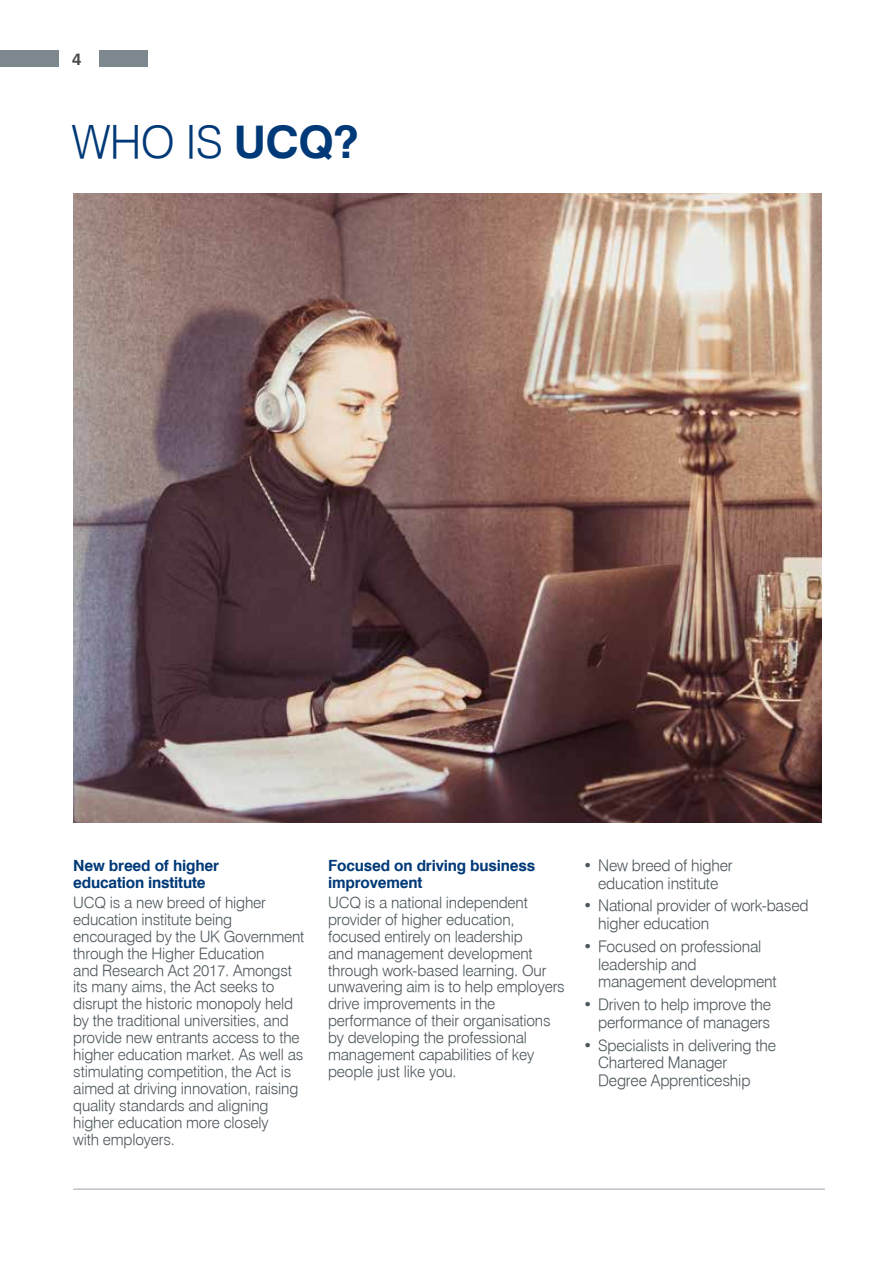
<style>
.page{position:relative;width:893px;height:1263px;background:#fff}
.page>*{position:absolute;margin:0;border:0;box-sizing:border-box;transform-origin:0 0}
.t1{font:45px "Swiss 721 Light BT";color:#003977}
.t2{font:700 16.5px "Swiss 721 BT";color:#4a4a49}
.t3{font:15.75px/17.7px "Swiss 721 Light BT";letter-spacing:-.015em;color:#4c565c}
.Body_copy{font:15.45px/17px "Swiss 721 Light BT";letter-spacing:-.01em;color:#4c565c}
.Heading{font:700 15.45px/16.8px "Swiss 721 BT";letter-spacing:-.01em;color:#003977}
.s1{font-family:"Swiss 721 BT";font-weight:700}
</style>
<div class="page">
<hr style="left:73px;top:1188px;width:752px;height:2px;background:#a5aeb4">
<img style="left:73px;top:193px;width:748px;height:630px">
<div style="left:99px;top:51px;width:48px;height:16px;background:#7c878e"></div>
<div style="left:0;top:51px;width:58px;height:16px;background:#7c878e"></div>
<p class="t2" style="left:72px;top:50px;width:11px">4</p>
<p class="t1" style="left:72px;top:115px;width:288px">WHO IS <span class="s1">UCQ?</span></p>
<p class="Heading" style="left:73px;top:857px;width:147px">New breed of higher education institute</p>
<p class="Body_copy" style="left:73px;top:893px;width:233px">UCQ is a new breed of higher education institute being encouraged by the UK Government through the Higher Education<br>and Research Act 2017. Amongst its many aims, the Act seeks to disrupt the historic monopoly held by the traditional universities, and provide new entrants access to the higher education market. As well as stimulating competition, the Act is aimed at driving innovation, raising quality standards and aligning higher education more closely<br>with employers.</p>
<p class="Heading" style="left:328px;top:857px;width:208px">Focused on driving business improvement</p>
<p class="Body_copy" style="left:328px;top:893px;width:238px">UCQ is a national independent provider of higher education, focused entirely on leadership<br>and management development through work-based learning. Our unwavering aim is to help employers drive improvements in the performance of their organisations by developing the professional management capabilities of key people just like you.</p>
<p class="t3" style="left:583px;top:856px;width:151px;text-align:center">• New breed of higher education institute</p>
<p class="t3" style="left:598px;top:897px;width:212px;text-indent:-15px">• National provider of work-based higher education</p>
<p class="t3" style="left:598px;top:937px;width:180px;text-indent:-15px">• Focused on professional leadership and management development</p>
<p class="t3" style="left:583px;top:995px;width:190px;text-align:right">• Driven to help improve the performance of managers</p>
<p class="t3" style="left:598px;top:1036px;width:180px;text-indent:-15px">• Specialists in delivering the<br>Chartered Manager<br>Degree Apprenticeship</p>
</div>
